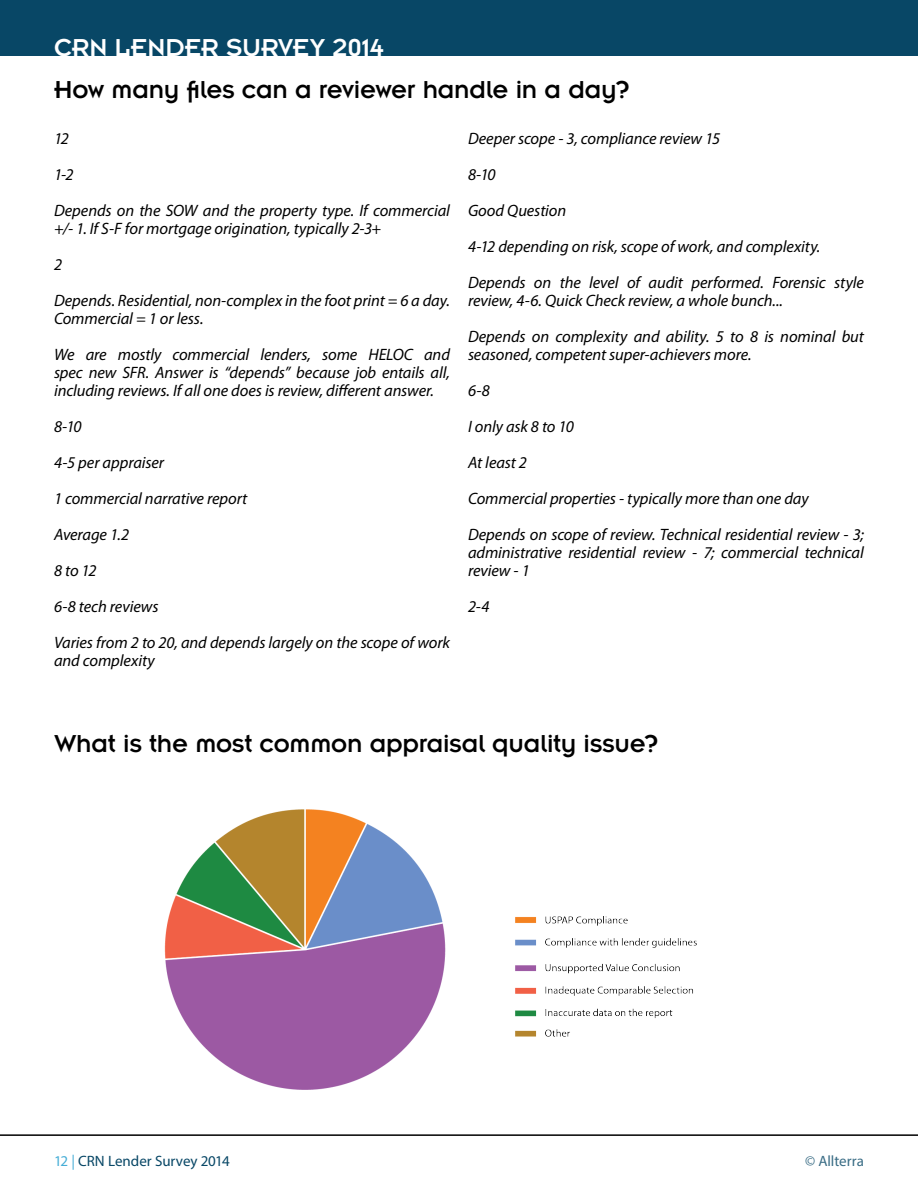
<style>
.page{position:relative;width:918px;height:1188px;background:#fff}
.page>*{position:absolute;margin:0;border:0;box-sizing:border-box;transform-origin:0 0}
.t1{font:27px "Insignia LT Std";letter-spacing:-.01em;color:#000}
.t2{font:27px "Insignia LT Std";color:#fff}
.t3{font:italic 16.5px/36px "Myriad Pro";letter-spacing:-.005em;color:#000}
.t4{font:15px "Myriad Pro";letter-spacing:-.005em;color:#084766}
.t5{font:15px "Myriad Pro";color:#396c85}
.s1{color:#45add6}
</style>
<div class="page">
<div style="left:0;top:0;width:918px;height:55px;background:#084766"></div>
<hr style="left:0;top:1134px;width:918px;height:2px;background:#000">
<img style="left:164px;top:809px;width:533px;height:281px">
<h1 class="t2" style="left:54px;top:34px;width:331px">CRN LENDER SURVEY 2014</h1>
<h1 class="t1" style="left:54px;top:76px;width:578px">How many files can a reviewer handle in a day?</h1>
<p class="t3" style="left:54px;top:121px;width:397px">12<br>1-2<br>Depends on the SOW and the property type. If commercial</p>
<p class="t3" style="left:54px;top:211px;width:397px">+/- 1. If S-F for mortgage origination, typically 2-3+<br>2<br>Depends. Residential, non-complex in the foot print = 6 a day.</p>
<p class="t3" style="left:54px;top:301px;width:398px">Commercial = 1 or less.<br>We are mostly commercial lenders, some HELOC and</p>
<p class="t3" style="left:54px;top:364px;width:397px;line-height:18px">spec new SFR. Answer is “depends” because job entails all, including reviews. If all one does is review, different answer.</p>
<p class="t3" style="left:54px;top:409px;width:398px">8-10<br>4-5 per appraiser<br>1 commercial narrative report<br>Average 1.2<br>8 to 12<br>6-8 tech reviews<br>Varies from 2 to 20, and depends largely on the scope of work</p>
<p class="t3" style="left:54px;top:643px;width:102px">and complexity</p>
<p class="t3" style="left:468px;top:121px;width:398px">Deeper scope - 3, compliance review 15<br>8-10<br>Good Question<br>4-12 depending on risk, scope of work, and complexity.<br>Depends on the level of audit performed. Forensic style</p>
<p class="t3" style="left:468px;top:283px;width:398px">review, 4-6. Quick Check review, a whole bunch...<br>Depends on complexity and ability. 5 to 8 is nominal but</p>
<p class="t3" style="left:468px;top:337px;width:398px">seasoned, competent super-achievers more.<br>6-8<br>I only ask 8 to 10<br>At least 2<br>Commercial properties - typically more than one day<br>Depends on scope of review. Technical residential review - 3;</p>
<p class="t3" style="left:468px;top:544px;width:397px;line-height:18px">administrative residential review - 7; commercial technical review - 1</p>
<p class="t3" style="left:468px;top:589px;width:23px">2-4</p>
<h1 class="t1" style="left:54px;top:730px;width:606px">What is the most common appraisal quality issue?</h1>
<p class="t4" style="left:54px;top:1151px;width:177px"><span class="s1">12 |</span> CRN Lender Survey 2014</p>
<p class="t5" style="left:805px;top:1151px;width:60px">© Allterra</p>
</div>
